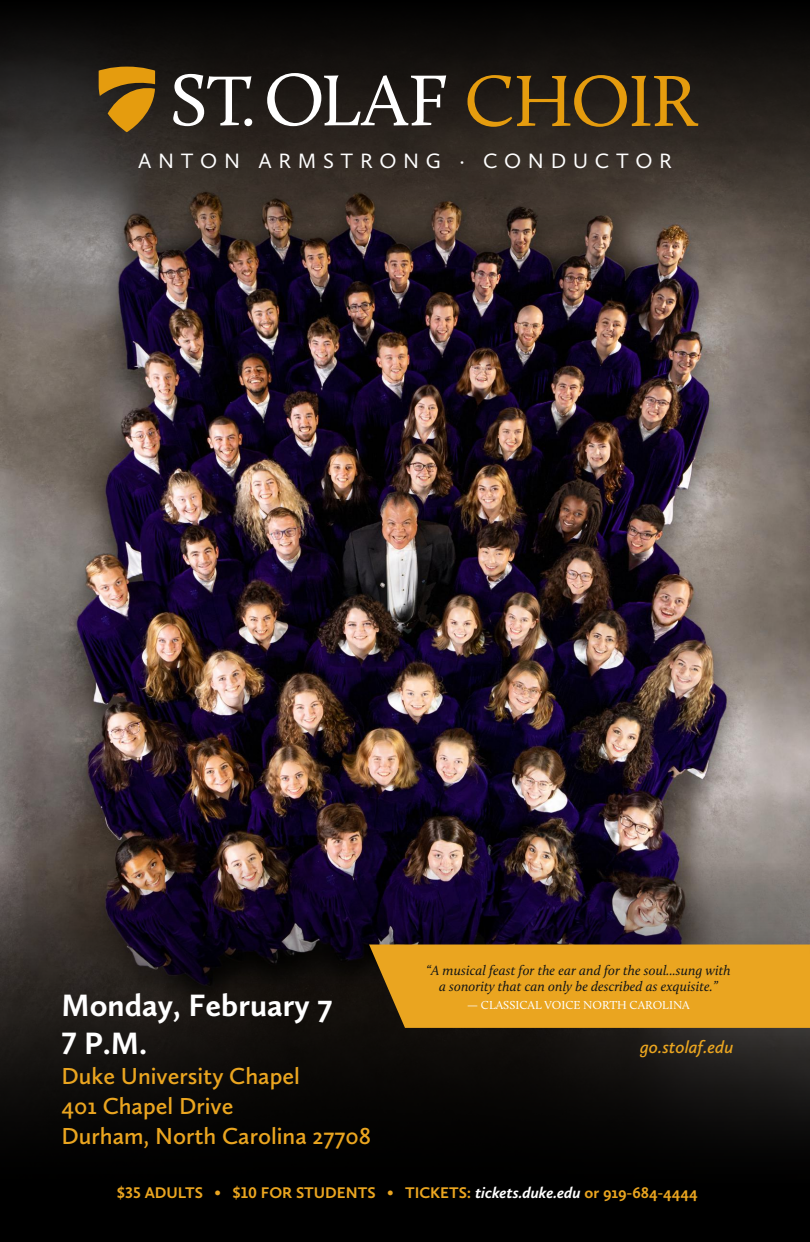
<style>
.page{position:relative;width:810px;height:1242px;background:#fff}
.page>*{position:absolute;margin:0;border:0;box-sizing:border-box;transform-origin:0 0}
.t1{font:700 32px/38.4px "Calluna Sans";color:#fff}
.t2{font:600 24px/30px "Calluna Sans";color:#eaa520}
.t3{font:21.5px "Calluna Sans";letter-spacing:.31em;color:#fff}
.t4{font:italic 600 18px "Calluna Sans";color:#eaa520}
.t5{font:700 16px "Calluna Sans";color:#eaa520}
.t6{font:italic 14px/16.8px "Calluna";letter-spacing:.005em;color:#131516;text-align:center}
.t7{font:12px "Calluna";color:#fff}
.s1{font-style:italic}
.s2{font-style:italic;color:#fff}
</style>
<div class="page">
<img style="left:0;top:243px;width:810px;height:621px">
<svg style="left:0;top:864px;width:810px;height:378px;background:#161114"></svg>
<svg style="left:0;top:0;width:810px;height:243px;background:#2f2823"></svg>
<svg style="left:99px;top:67px;width:56px;height:65px;background:#9c6d15"></svg>
<svg style="left:173px;top:74px;width:78px;height:52px"></svg>
<svg style="left:267px;top:73px;width:179px;height:53px"></svg>
<div style="left:244px;top:118px;width:8px;height:8px;background:#fff;border-radius:50%"></div>
<svg style="left:468px;top:75px;width:230px;height:52px;background:#5a4115"></svg>
<div style="left:369px;top:945px;width:441px;height:83px;background:#eaa520"></div>
<h3 class="t3" style="left:138px;top:148px;width:535px">ANTON ARMSTRONG · CONDUCTOR</h3>
<h1 class="t1" style="left:62px;top:985px;width:272px">Monday, February 7<br>7 P.M.</h1>
<h2 class="t2" style="left:62px;top:1061px;width:311px">Duke University Chapel<br>401 Chapel Drive<br>Durham, North Carolina 27708</h2>
<p class="t6" style="left:426px;top:961px;width:306px">“A musical feast for the ear and for the soul...sung with a sonority that can only be described as exquisite.”</p>
<p class="t7" style="left:467px;top:998px;width:224px"><span class="s1">—</span> CLASSICAL VOICE NORTH CAROLINA</p>
<p class="t4" style="left:640px;top:1035px;width:95px">go.stolaf.edu</p>
<p class="t5" style="left:117px;top:1182px;width:582px">$35 ADULTS • $10 FOR STUDENTS • TICKETS: <span class="s2">tickets.duke.edu</span> or 919-684-4444</p>
</div>
